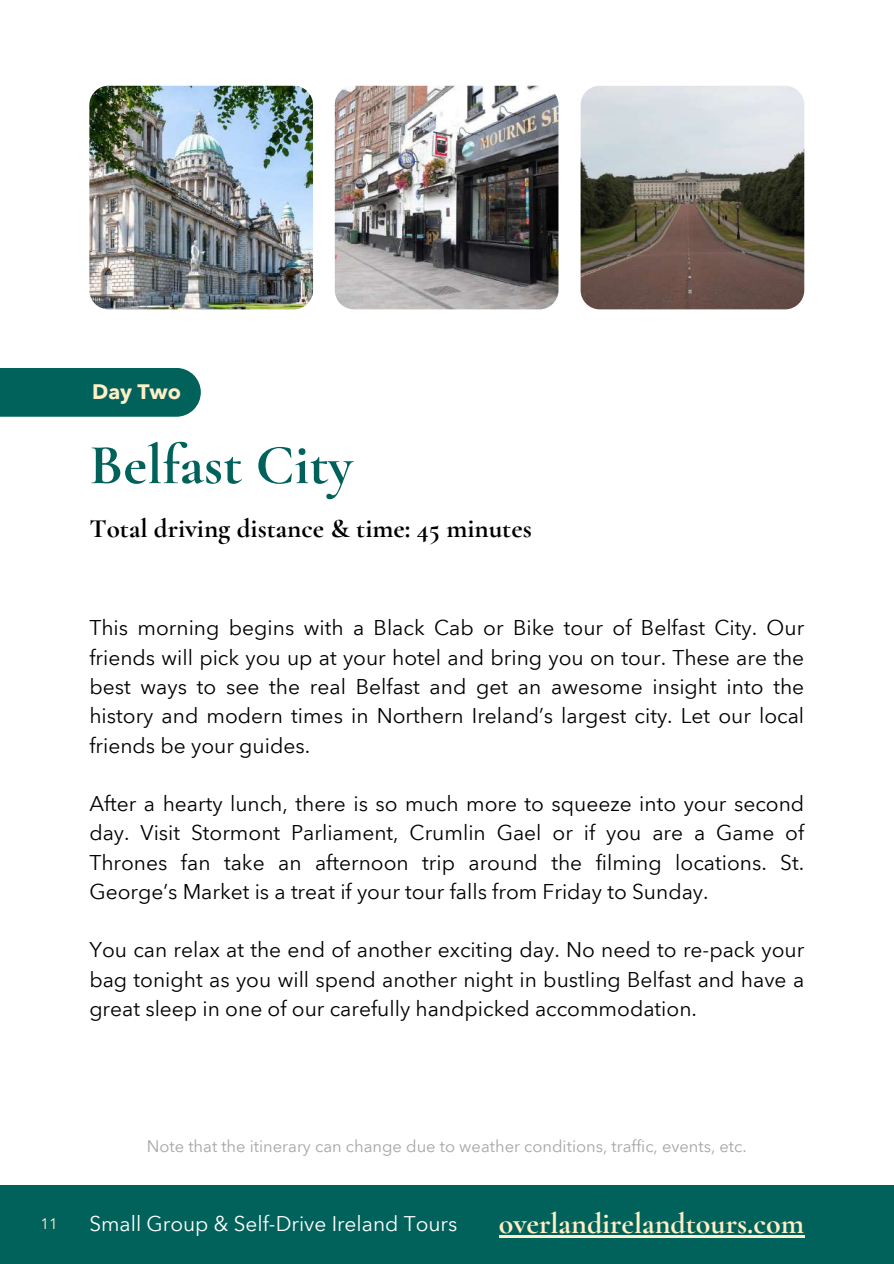
<style>
.page{position:relative;width:894px;height:1264px;background:#fff}
.page>*{position:absolute;margin:0;border:0;box-sizing:border-box;transform-origin:0 0}
.t1{font:700 57px "Cormorant Garamond";color:#00625b}
.t2{font:700 30px "Cormorant Garamond";color:#ffeec6}
.t3{font:700 27px "Cormorant Garamond";color:#000}
.t4{font:21px/29.2px "Avenir Next Arabic";color:#000;text-align:justify}
.t5{font:700 21px "Avenir Next Arabic";color:#ffeec6}
.t6{font:20.85px "Avenir Next Arabic";color:#fff}
.t7{font:16.5px "Avenir Next Arabic";color:#a6a6a6}
.t8{font:15px "Avenir Next Arabic";color:#ffeec6}
</style>
<div class="page">
<div style="left:0;top:1184px;width:893px;height:79px;background:#00625b"></div>
<hr style="left:498px;top:1235px;width:306px;height:2px;background:#ffeec6">
<div style="left:0;top:368px;width:201px;height:49px;background:#00625b"></div>
<img style="left:89px;top:86px;width:224px;height:223px;border-radius:19px">
<img style="left:335px;top:86px;width:223px;height:223px;border-radius:19px">
<img style="left:580px;top:86px;width:224px;height:223px;border-radius:19px">
<p class="t5" style="left:92px;top:379px;width:91px">Day Two</p>
<h1 class="t1" style="left:89px;top:430px;width:265px">Belfast City</h1>
<p class="t3" style="left:89px;top:512px;width:444px">Total driving distance &amp; time: 45 minutes</p>
<p class="t4" style="left:89px;top:613px;width:716px">This morning begins with a Black Cab or Bike tour of Belfast City. Our friends will pick you up at your hotel and bring you on tour. These are the best ways to see the real Belfast and get an awesome insight into the history and modern times in Northern Ireland’s largest city. Let our local friends be your guides.</p>
<p class="t4" style="left:89px;top:789px;width:716px">After a hearty lunch, there is so much more to squeeze into your second day. Visit Stormont Parliament, Crumlin Gael or if you are a Game of Thrones fan take an afternoon trip around the filming locations. St.<br>George’s Market is a treat if your tour falls from Friday to Sunday.</p>
<p class="t4" style="left:89px;top:935px;width:716px">You can relax at the end of another exciting day. No need to re-pack your bag tonight as you will spend another night in bustling Belfast and have a great sleep in one of our carefully handpicked accommodation.</p>
<p class="t7" style="left:147px;top:1136px;width:601px">Note that the itinerary can change due to weather conditions, traffic, events, etc.</p>
<p class="t8" style="left:40px;top:1214px;width:19px">11</p>
<p class="t6" style="left:89px;top:1211px;width:369px">Small Group &amp; Self-Drive Ireland Tours</p>
<h2 class="t2" style="left:498px;top:1205px;width:307px">overlandirelandtours.com</h2>
</div>
